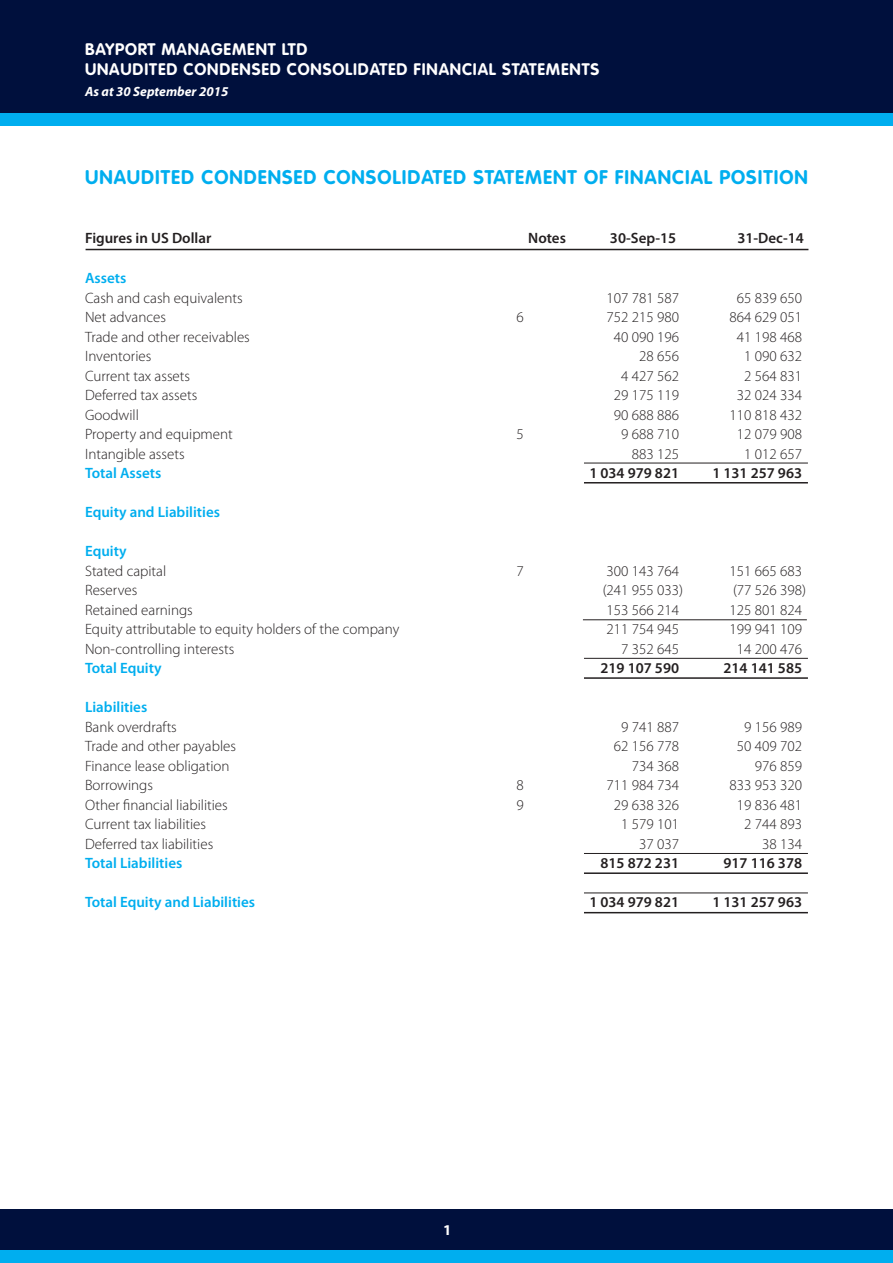
<style>
.page{position:relative;width:893px;height:1263px;background:#fff}
.page>*{position:absolute;margin:0;border:0;box-sizing:border-box;transform-origin:0 0}
.t1{font:700 19.5px "VAG Rounded";letter-spacing:.05em;color:#00aeef}
.t2{font:700 16.5px/19.8px "VAG Rounded";letter-spacing:.05em;color:#fff}
.t3{font:300 15px "Myriad Pro";color:#231f20}
.t4{font:600 15px "Myriad Pro";color:#231f20}
.t5{font:600 15px "Myriad Pro";color:#00aeef}
.t6{font:700 15px "Myriad Pro";color:#fff}
.t7{font:italic 700 13.5px "Myriad Pro";color:#fff}
</style>
<div class="page">
<div style="left:0;top:0;width:893px;height:114px;background:#00103d"></div>
<div style="left:0;top:113px;width:893px;height:13px;background:#00aeef"></div>
<div style="left:0;top:1209px;width:893px;height:42px;background:#00103d"></div>
<div style="left:0;top:1250px;width:893px;height:13px;background:#00aeef"></div>
<hr style="left:86px;top:249px;width:722px;height:1px;background:#231f20">
<hr style="left:584px;top:463px;width:224px;height:1px;background:#231f20">
<hr style="left:584px;top:658px;width:224px;height:1px;background:#231f20">
<hr style="left:583px;top:619px;width:224px;height:1px;background:#231f20">
<hr style="left:584px;top:853px;width:224px;height:1px;background:#231f20">
<hr style="left:584px;top:892px;width:224px;height:1px;background:#231f20">
<hr style="left:584px;top:482px;width:224px;height:1px;background:#231f20">
<hr style="left:584px;top:677px;width:224px;height:2px;background:#231f20">
<hr style="left:584px;top:872px;width:224px;height:2px;background:#231f20">
<hr style="left:584px;top:912px;width:224px;height:1px;background:#231f20">
<p class="t2" style="left:85px;top:39px;width:516px">BAYPORT MANAGEMENT LTD<br>UNAUDITED CONDENSED CONSOLIDATED FINANCIAL STATEMENTS</p>
<p class="t7" style="left:85px;top:82px;width:145px">As at 30 September 2015</p>
<h1 class="t1" style="left:85px;top:166px;width:724px">UNAUDITED CONDENSED CONSOLIDATED STATEMENT OF FINANCIAL POSITION</h1>
<p class="t4" style="left:85px;top:230px;width:128px">Figures in US Dollar</p>
<p class="t4" style="left:528px;top:230px;width:39px">Notes</p>
<p class="t4" style="left:610px;top:230px;width:68px">30-Sep-15</p>
<p class="t4" style="left:737px;top:230px;width:68px">31-Dec-14</p>
<p class="t5" style="left:85px;top:270px;width:43px">Assets</p>
<p class="t3" style="left:85px;top:289px;width:159px">Cash and cash equivalents</p>
<p class="t3" style="left:607px;top:289px;width:74px">107 781 587</p>
<p class="t3" style="left:737px;top:289px;width:67px">65 839 650</p>
<p class="t3" style="left:85px;top:309px;width:82px">Net advances</p>
<p class="t3" style="left:516px;top:309px;width:9px">6</p>
<p class="t3" style="left:607px;top:309px;width:74px">752 215 980</p>
<p class="t3" style="left:730px;top:309px;width:74px">864 629 051</p>
<p class="t3" style="left:85px;top:328px;width:166px">Trade and other receivables</p>
<p class="t3" style="left:614px;top:328px;width:67px">40 090 196</p>
<p class="t3" style="left:737px;top:328px;width:67px">41 198 468</p>
<p class="t3" style="left:85px;top:348px;width:68px">Inventories</p>
<p class="t3" style="left:639px;top:348px;width:41px">28 656</p>
<p class="t3" style="left:744px;top:348px;width:59px">1 090 632</p>
<p class="t3" style="left:85px;top:367px;width:107px">Current tax assets</p>
<p class="t3" style="left:621px;top:367px;width:59px">4 427 562</p>
<p class="t3" style="left:744px;top:367px;width:59px">2 564 831</p>
<p class="t3" style="left:85px;top:387px;width:114px">Deferred tax assets</p>
<p class="t3" style="left:614px;top:387px;width:67px">29 175 119</p>
<p class="t3" style="left:737px;top:387px;width:67px">32 024 334</p>
<p class="t3" style="left:85px;top:406px;width:55px">Goodwill</p>
<p class="t3" style="left:614px;top:406px;width:67px">90 688 886</p>
<p class="t3" style="left:730px;top:406px;width:74px">110 818 432</p>
<p class="t3" style="left:85px;top:426px;width:149px">Property and equipment</p>
<p class="t3" style="left:516px;top:426px;width:9px">5</p>
<p class="t3" style="left:621px;top:426px;width:59px">9 688 710</p>
<p class="t3" style="left:737px;top:426px;width:67px">12 079 908</p>
<p class="t3" style="left:85px;top:445px;width:101px">Intangible assets</p>
<p class="t3" style="left:632px;top:445px;width:49px">883 125</p>
<p class="t3" style="left:744px;top:445px;width:59px">1 012 657</p>
<p class="t5" style="left:85px;top:465px;width:78px">Total Assets</p>
<p class="t4" style="left:589px;top:465px;width:91px">1 034 979 821</p>
<p class="t4" style="left:712px;top:465px;width:91px">1 131 257 963</p>
<p class="t5" style="left:85px;top:504px;width:137px">Equity and Liabilities</p>
<p class="t5" style="left:85px;top:543px;width:43px">Equity</p>
<p class="t3" style="left:85px;top:562px;width:83px">Stated capital</p>
<p class="t3" style="left:516px;top:562px;width:9px">7</p>
<p class="t3" style="left:607px;top:562px;width:74px">300 143 764</p>
<p class="t3" style="left:730px;top:562px;width:74px">151 665 683</p>
<p class="t3" style="left:85px;top:582px;width:54px">Reserves</p>
<p class="t3" style="left:603px;top:582px;width:82px">(241 955 033)</p>
<p class="t3" style="left:733px;top:582px;width:75px">(77 526 398)</p>
<p class="t3" style="left:85px;top:601px;width:109px">Retained earnings</p>
<p class="t3" style="left:607px;top:601px;width:74px">153 566 214</p>
<p class="t3" style="left:730px;top:601px;width:74px">125 801 824</p>
<p class="t3" style="left:85px;top:621px;width:316px">Equity attributable to equity holders of the company</p>
<p class="t3" style="left:607px;top:621px;width:74px">211 754 945</p>
<p class="t3" style="left:730px;top:621px;width:74px">199 941 109</p>
<p class="t3" style="left:85px;top:640px;width:151px">Non-controlling interests</p>
<p class="t3" style="left:621px;top:640px;width:59px">7 352 645</p>
<p class="t3" style="left:737px;top:640px;width:67px">14 200 476</p>
<p class="t5" style="left:85px;top:660px;width:78px">Total Equity</p>
<p class="t4" style="left:600px;top:660px;width:80px">219 107 590</p>
<p class="t4" style="left:723px;top:660px;width:80px">214 141 585</p>
<p class="t5" style="left:85px;top:699px;width:64px">Liabilities</p>
<p class="t3" style="left:85px;top:718px;width:93px">Bank overdrafts</p>
<p class="t3" style="left:621px;top:718px;width:59px">9 741 887</p>
<p class="t3" style="left:744px;top:718px;width:59px">9 156 989</p>
<p class="t3" style="left:85px;top:738px;width:153px">Trade and other payables</p>
<p class="t3" style="left:614px;top:738px;width:67px">62 156 778</p>
<p class="t3" style="left:737px;top:738px;width:67px">50 409 702</p>
<p class="t3" style="left:85px;top:757px;width:146px">Finance lease obligation</p>
<p class="t3" style="left:632px;top:757px;width:49px">734 368</p>
<p class="t3" style="left:755px;top:757px;width:49px">976 859</p>
<p class="t3" style="left:85px;top:777px;width:70px">Borrowings</p>
<p class="t3" style="left:516px;top:777px;width:9px">8</p>
<p class="t3" style="left:607px;top:777px;width:74px">711 984 734</p>
<p class="t3" style="left:730px;top:777px;width:74px">833 953 320</p>
<p class="t3" style="left:85px;top:796px;width:144px">Other financial liabilities</p>
<p class="t3" style="left:516px;top:796px;width:9px">9</p>
<p class="t3" style="left:614px;top:796px;width:67px">29 638 326</p>
<p class="t3" style="left:737px;top:796px;width:67px">19 836 481</p>
<p class="t3" style="left:85px;top:816px;width:123px">Current tax liabilities</p>
<p class="t3" style="left:621px;top:816px;width:59px">1 579 101</p>
<p class="t3" style="left:744px;top:816px;width:59px">2 744 893</p>
<p class="t3" style="left:85px;top:835px;width:130px">Deferred tax liabilities</p>
<p class="t3" style="left:639px;top:835px;width:41px">37 037</p>
<p class="t3" style="left:762px;top:835px;width:41px">38 134</p>
<p class="t5" style="left:85px;top:855px;width:99px">Total Liabilities</p>
<p class="t4" style="left:600px;top:855px;width:80px">815 872 231</p>
<p class="t4" style="left:723px;top:855px;width:80px">917 116 378</p>
<p class="t5" style="left:85px;top:894px;width:172px">Total Equity and Liabilities</p>
<p class="t4" style="left:589px;top:894px;width:91px">1 034 979 821</p>
<p class="t4" style="left:712px;top:894px;width:91px">1 131 257 963</p>
<p class="t6" style="left:443px;top:1220px;width:10px">1</p>
</div>
